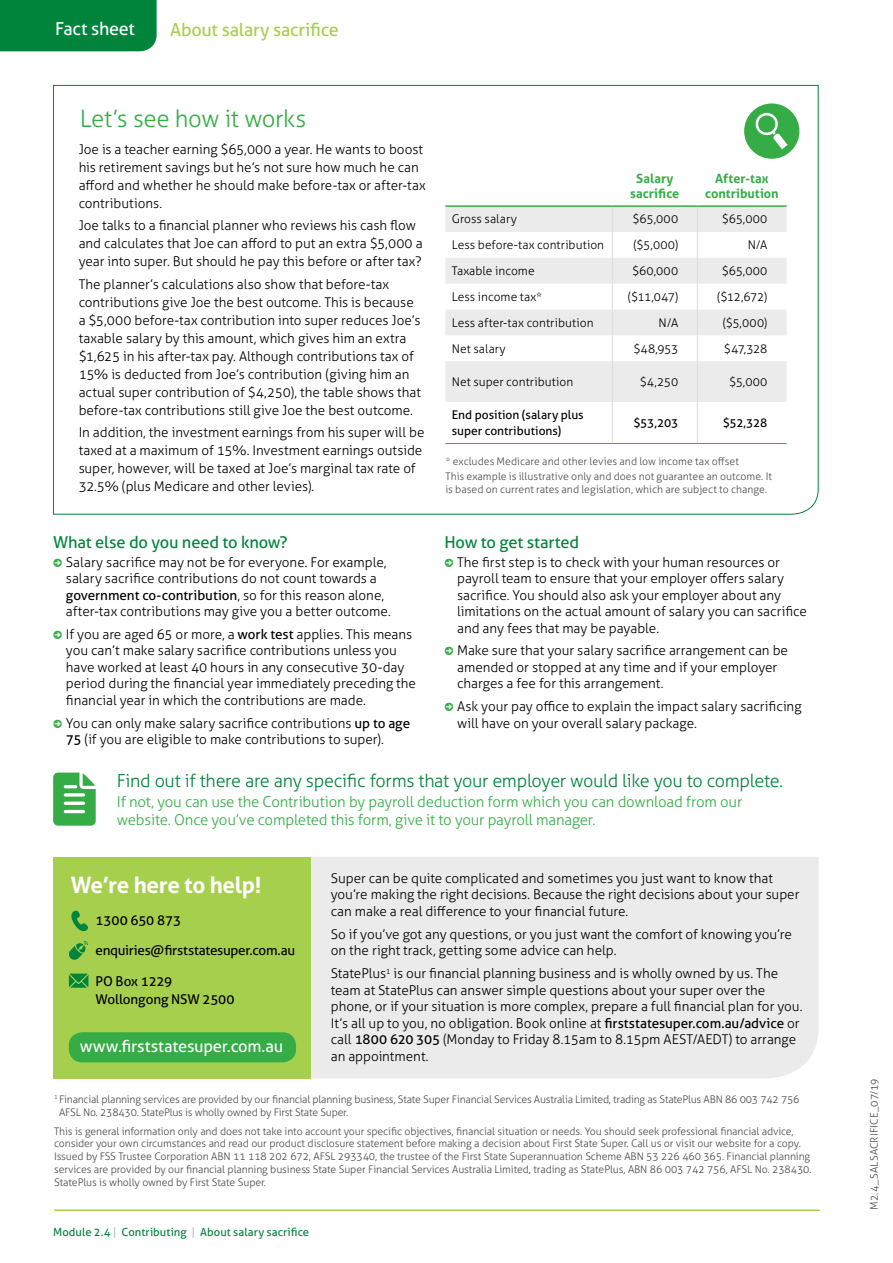
<style>
.page{position:relative;width:893px;height:1263px;background:#fff}
.page>*{position:absolute;margin:0;border:0;box-sizing:border-box;transform-origin:0 0}
.t1{font:300 24px "Aller";letter-spacing:-.02em;color:#35ac46}
.t2{font:700 22.5px "Aller";letter-spacing:-.02em;color:#fff}
.t3{font:300 18px "Aller";letter-spacing:-.02em;color:#00843c}
.t4{font:18px "Aller";letter-spacing:-.015em;color:#a5cf4d}
.t5{font:18px "Aller";letter-spacing:-.015em;color:#fff}
.t6{font:16.5px "Aller";letter-spacing:-.01em;color:#00843c}
.t7{font:16.5px "Aller";letter-spacing:-.01em;color:#fff}
.t8{font:300 15px/18px "Aller";letter-spacing:-.015em;color:#35ac46}
.t9{font:300 13.5px/16.5px "Aller";letter-spacing:-.005em;color:#000}
.t10{font:13.5px/18px "Aller";letter-spacing:-.015em;color:#000}
.t11{font:700 12.75px/15px "Aller";color:#35ac46;text-align:center}
.t12{font:300 12px "Aller";color:#000}
.t13{font:12px/15.8px "Aller";color:#000}
.t14{font:11.25px "Aller";letter-spacing:.005em;color:#00843c}
.t15{font:300 10.5px/12.8px "Aller";letter-spacing:-.01em;color:#4d4d4f}
.t16{font:300 10.5px "Aller";letter-spacing:.01em;color:#4d4d4f}
.s1{font-weight:400}
.s2{color:#bcbec0}
</style>
<div class="page">
<hr style="left:54px;top:1209px;width:766px;height:2px;background:#a5cf4d">
<div style="left:0;top:0;width:157px;height:51px;background:#00843c"></div>
<div style="left:310px;top:857px;width:509px;height:221px;background:#ebebec"></div>
<div style="left:53px;top:857px;width:257px;height:221px;background:#a5cf4d"></div>
<svg style="left:71px;top:911px;width:17px;height:20px"></svg>
<svg style="left:69px;top:973px;width:19px;height:15px"></svg>
<svg style="left:69px;top:941px;width:19px;height:19px"></svg>
<div style="left:69px;top:1032px;width:227px;height:30px;background:#35ac46;border-radius:14px"></div>
<svg style="left:53px;top:85px;width:766px;height:430px"></svg>
<svg style="left:445px;top:207px;width:341px;height:195px;fill:#ebebec"></svg>
<svg style="left:612px;top:207px;width:1px;height:154px"></svg>
<svg style="left:697px;top:207px;width:1px;height:154px"></svg>
<hr style="left:612px;top:361px;width:1px;height:41px;background:#dcddde">
<hr style="left:697px;top:361px;width:1px;height:41px;background:#dcddde">
<hr style="left:612px;top:402px;width:1px;height:41px;background:#dcddde">
<hr style="left:697px;top:402px;width:1px;height:41px;background:#dcddde">
<hr style="left:445px;top:443px;width:167px;height:1px;background:#35ac46">
<hr style="left:612px;top:443px;width:85px;height:1px;background:#35ac46">
<hr style="left:697px;top:443px;width:89px;height:1px;background:#35ac46">
<hr style="left:445px;top:205px;width:167px;height:2px;background:#35ac46">
<hr style="left:612px;top:205px;width:85px;height:2px;background:#35ac46">
<hr style="left:697px;top:205px;width:89px;height:2px;background:#35ac46">
<div style="left:744px;top:103px;width:55px;height:56px;background:#35ac46;border-radius:50%"></div>
<svg style="left:755px;top:113px;width:32px;height:36px"></svg>
<svg style="left:53px;top:772px;width:43px;height:54px"></svg>
<h3 class="t5" style="left:55px;top:18px;width:81px">Fact sheet</h3>
<h3 class="t4" style="left:170px;top:18px;width:170px">About salary sacrifice</h3>
<h1 class="t1" style="left:80px;top:104px;width:228px">Let’s see how it works</h1>
<p class="t9" style="left:79px;top:140px;width:348px;line-height:18px">Joe is a teacher earning $65,000 a year. He wants to boost his retirement savings but he’s not sure how much he can afford and whether he should make before-tax or after-tax contributions.</p>
<p class="t9" style="left:79px;top:217px;width:345px;line-height:18px">Joe talks to a financial planner who reviews his cash flow and calculates that Joe can afford to put an extra $5,000 a year into super. But should he pay this before or after tax?</p>
<p class="t9" style="left:79px;top:275px;width:344px;line-height:18px">The planner’s calculations also show that before-tax contributions give Joe the best outcome. This is because a $5,000 before-tax contribution into super reduces Joe’s taxable salary by this amount, which gives him an extra $1,625 in his after-tax pay. Although contributions tax of 15% is deducted from Joe’s contribution (giving him an actual super contribution of $4,250), the table shows that before-tax contributions still give Joe the best outcome.</p>
<p class="t9" style="left:79px;top:423px;width:347px;line-height:18px">In addition, the investment earnings from his super will be taxed at a maximum of 15%. Investment earnings outside super, however, will be taxed at Joe’s marginal tax rate of 32.5% (plus Medicare and other levies).</p>
<p class="t6" style="left:53px;top:532px;width:236px">What else do you need to know?</p>
<p class="t9" style="left:66px;top:554px;width:326px">Salary sacrifice may not be for everyone. For example, salary sacrifice contributions do not count towards a <span class="s1">government co-contribution</span>, so for this reason alone, after-tax contributions may give you a better outcome.</p>
<p class="t9" style="left:66px;top:626px;width:352px">If you are aged 65 or more, a <span class="s1">work test</span> applies. This means you can’t make salary sacrifice contributions unless you have worked at least 40 hours in any consecutive 30-day period during the financial year immediately preceding the financial year in which the contributions are made.</p>
<p class="t9" style="left:66px;top:715px;width:346px">You can only make salary sacrifice contributions <span class="s1">up to age<br>75</span> (if you are eligible to make contributions to super).</p>
<p class="t11" style="left:630px;top:171px;width:51px">Salary sacrifice</p>
<p class="t11" style="left:705px;top:171px;width:75px">After-tax contribution</p>
<p class="t12" style="left:452px;top:212px;width:67px">Gross salary</p>
<p class="t12" style="left:632px;top:212px;width:47px">$65,000</p>
<p class="t12" style="left:722px;top:212px;width:47px">$65,000</p>
<p class="t12" style="left:452px;top:238px;width:154px">Less before-tax contribution</p>
<p class="t12" style="left:633px;top:238px;width:46px">($5,000)</p>
<p class="t12" style="left:748px;top:238px;width:21px">N/A</p>
<p class="t12" style="left:452px;top:264px;width:84px">Taxable income</p>
<p class="t12" style="left:632px;top:264px;width:48px">$60,000</p>
<p class="t12" style="left:722px;top:264px;width:47px">$65,000</p>
<p class="t12" style="left:452px;top:290px;width:92px">Less income tax*</p>
<p class="t12" style="left:628px;top:290px;width:52px">($11,047)</p>
<p class="t12" style="left:717px;top:290px;width:52px">($12,672)</p>
<p class="t12" style="left:452px;top:315px;width:143px">Less after-tax contribution</p>
<p class="t12" style="left:658px;top:315px;width:21px">N/A</p>
<p class="t12" style="left:723px;top:315px;width:46px">($5,000)</p>
<p class="t12" style="left:452px;top:341px;width:56px">Net salary</p>
<p class="t12" style="left:633px;top:341px;width:46px">$48,953</p>
<p class="t12" style="left:724px;top:341px;width:45px">$47,328</p>
<p class="t12" style="left:452px;top:374px;width:123px">Net super contribution</p>
<p class="t12" style="left:640px;top:374px;width:40px">$4,250</p>
<p class="t12" style="left:729px;top:374px;width:40px">$5,000</p>
<p class="t13" style="left:452px;top:407px;width:133px">End position (salary plus super contributions)</p>
<p class="t13" style="left:633px;top:415px;width:46px">$53,203</p>
<p class="t13" style="left:723px;top:415px;width:46px">$52,328</p>
<p class="t15" style="left:445px;top:454px;width:328px;line-height:14.9px">* excludes Medicare and other levies and low income tax offset<br>This example is illustrative only and does not guarantee an outcome. It</p>
<p class="t15" style="left:445px;top:483px;width:323px">is based on current rates and legislation, which are subject to change.</p>
<p class="t6" style="left:444px;top:532px;width:136px">How to get started</p>
<p class="t9" style="left:457px;top:554px;width:351px">The first step is to check with your human resources or payroll team to ensure that your employer offers salary sacrifice. You should also ask your employer about any limitations on the actual amount of salary you can sacrifice and any fees that may be payable.</p>
<p class="t9" style="left:457px;top:642px;width:332px">Make sure that your salary sacrifice arrangement can be amended or stopped at any time and if your employer charges a fee for this arrangement.</p>
<p class="t9" style="left:457px;top:698px;width:346px">Ask your pay office to explain the impact salary sacrificing will have on your overall salary package.</p>
<h3 class="t3" style="left:117px;top:770px;width:668px">Find out if there are any specific forms that your employer would like you to complete.</h3>
<p class="t8" style="left:117px;top:792px;width:627px">If not, you can use the Contribution by payroll deduction form which you can download from our website. Once you’ve completed this form, give it to your payroll manager.</p>
<h2 class="t2" style="left:71px;top:871px;width:192px">We’re here to help!</h2>
<p class="t10" style="left:95px;top:911px;width:87px">1300 650 873</p>
<p class="t10" style="left:95px;top:941px;width:201px">enquiries@firststatesuper.com.au</p>
<p class="t10" style="left:95px;top:972px;width:141px">PO Box 1229<br>Wollongong NSW 2500</p>
<p class="t7" style="left:80px;top:1036px;width:205px">www.firststatesuper.com.au</p>
<p class="t9" style="left:331px;top:870px;width:470px">Super can be quite complicated and sometimes you just want to know that you’re making the right decisions. Because the right decisions about your super can make a real difference to your financial future.</p>
<p class="t9" style="left:331px;top:926px;width:463px">So if you’ve got any questions, or you just want the comfort of knowing you’re on the right track, getting some advice can help.</p>
<p class="t9" style="left:331px;top:965px;width:473px">StatePlus<sup>1</sup> is our financial planning business and is wholly owned by us. The team at StatePlus can answer simple questions about your super over the phone, or if your situation is more complex, prepare a full financial plan for you.<br>It’s all up to you, no obligation. Book online at <span class="s1">firststatesuper.com.au/advice</span> or call <span class="s1">1800 620 305</span> (Monday to Friday 8.15am to 8.15pm AEST/AEDT) to arrange an appointment.</p>
<p class="t15" style="left:59px;top:1093px;width:742px;text-indent:-5px"><sup>1</sup> Financial planning services are provided by our financial planning business, State Super Financial Services Australia Limited, trading as StatePlus ABN 86 003 742 756<br>AFSL No. 238430. StatePlus is wholly owned by First State Super.</p>
<p class="t15" style="left:54px;top:1124px;width:759px">This is general information only and does not take into account your specific objectives, financial situation or needs. You should seek professional financial advice, consider your own circumstances and read our product disclosure statement before making a decision about First State Super. Call us or visit our website for a copy.<br>Issued by FSS Trustee Corporation ABN 11 118 202 672, AFSL 293340, the trustee of the First State Superannuation Scheme ABN 53 226 460 365. Financial planning services are provided by our financial planning business State Super Financial Services Australia Limited, trading as StatePlus, ABN 86 003 742 756, AFSL No. 238430.<br>StatePlus is wholly owned by First State Super.</p>
<p class="t14" style="left:53px;top:1225px;width:258px">Module 2.4 <span class="s2">|</span> Contributing <span class="s2">|</span> About salary sacrifice</p>
<p class="t16" style="left:868px;top:1210px;width:133px;rotate:-90deg">M2.4_SALSACRIFICE_07/19</p>
</div>
